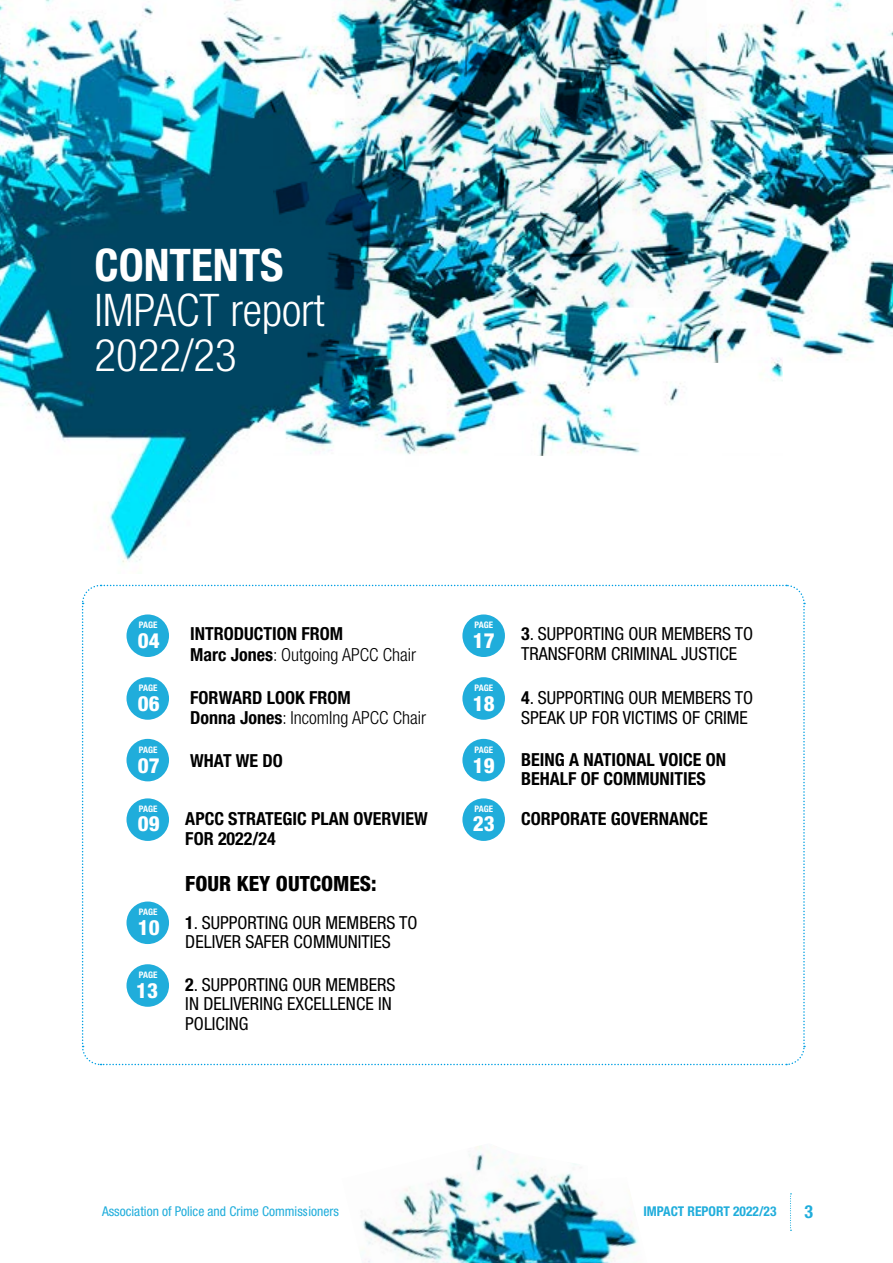
<style>
.page{position:relative;width:893px;height:1263px;background:#fff}
.page>*{position:absolute;margin:0;border:0;box-sizing:border-box;transform-origin:0 0}
.Main_Heading{font:300 condensed 45px/45px "Helvetica Neue LT Std";color:#fff}
.Contents_Page_Numbers{font:800 condensed 21px "Helvetica Neue LT Std";color:#fff}
.Contents_Page{font:800 condensed 21px "Helvetica Neue LT Std";color:#000}
.Contents_Page_Numbers-2{font:condensed 18px/19.2px "Helvetica Neue LT Std";color:#000}
.Contents_Page-2{font:700 condensed 18px/19.5px "Helvetica Neue LT Std";color:#000}
.Contents_Page-3{font:300 condensed 18px "Helvetica Neue LT Std";color:#000}
.Contents_Page-4{font:condensed 18px/19.5px "Helvetica Neue LT Std";color:#000}
.t1{font:700 condensed 18px "Helvetica Neue LT Std";color:#20addb}
.t2{font:condensed 13.5px "Helvetica Neue LT Std";color:#20addb}
.t3{font:700 condensed 13.5px "Helvetica Neue LT Std";color:#20addb}
.body{font:700 condensed 9px "Helvetica Neue LT Std";letter-spacing:.005em;color:#fff}
.s1{font-weight:700}
</style>
<div class="page">
<svg style="left:790px;top:1193px;width:1px;height:38px"></svg>
<img style="left:362px;top:1146px;width:276px;height:117px">
<svg style="left:81px;top:584px;width:724px;height:482px"></svg>
<img style="left:463px;top:310px;width:319px;height:146px">
<img style="left:0;top:0;width:463px;height:563px">
<img style="left:344px;top:168px;width:196px;height:142px">
<img style="left:540px;top:0;width:353px;height:362px">
<img style="left:165px;top:0;width:509px;height:168px">
<div style="left:126px;top:614px;width:43px;height:43px;background:#20addb;border-radius:50%"></div>
<div style="left:126px;top:677px;width:43px;height:43px;background:#20addb;border-radius:50%"></div>
<div style="left:126px;top:739px;width:43px;height:42px;background:#20addb;border-radius:50%"></div>
<div style="left:126px;top:798px;width:43px;height:43px;background:#20addb;border-radius:50%"></div>
<div style="left:126px;top:901px;width:43px;height:43px;background:#20addb;border-radius:50%"></div>
<div style="left:126px;top:964px;width:43px;height:43px;background:#20addb;border-radius:50%"></div>
<div style="left:462px;top:614px;width:43px;height:43px;background:#20addb;border-radius:50%"></div>
<div style="left:462px;top:677px;width:43px;height:43px;background:#20addb;border-radius:50%"></div>
<div style="left:462px;top:739px;width:43px;height:42px;background:#20addb;border-radius:50%"></div>
<div style="left:462px;top:798px;width:43px;height:43px;background:#20addb;border-radius:50%"></div>
<h2 class="Main_Heading" style="left:95px;top:242px;width:231px"><span class="s1">CONTENTS<br></span>IMPACT report<br>2022/23</h2>
<p class="body" style="left:139px;top:619px;width:20px">PAGE</p>
<p class="Contents_Page_Numbers" style="left:138px;top:627px;width:23px">04</p>
<p class="Contents_Page-2" style="left:190px;top:624px;width:154px">INTRODUCTION FROM</p>
<p class="Contents_Page-3" style="left:190px;top:644px;width:227px"><span class="s1">Marc Jones</span>: Outgoing APCC Chair</p>
<p class="body" style="left:139px;top:682px;width:20px">PAGE</p>
<p class="Contents_Page_Numbers" style="left:138px;top:691px;width:23px">06</p>
<p class="Contents_Page-2" style="left:190px;top:687px;width:162px">FORWARD LOOK FROM</p>
<p class="Contents_Page-3" style="left:190px;top:708px;width:237px"><span class="s1">Donna Jones</span>: IncomIng APCC Chair</p>
<p class="body" style="left:139px;top:745px;width:20px">PAGE</p>
<p class="Contents_Page_Numbers" style="left:138px;top:752px;width:23px">07</p>
<p class="Contents_Page-2" style="left:190px;top:750px;width:94px">WHAT WE DO</p>
<p class="body" style="left:139px;top:804px;width:20px">PAGE</p>
<p class="Contents_Page_Numbers" style="left:138px;top:811px;width:23px">09</p>
<p class="Contents_Page-2" style="left:185px;top:809px;width:244px">APCC STRATEGIC PLAN OVERVIEW<br>FOR 2022/24</p>
<p class="Contents_Page" style="left:185px;top:871px;width:193px">FOUR KEY OUTCOMES:</p>
<p class="body" style="left:139px;top:906px;width:20px">PAGE</p>
<p class="Contents_Page_Numbers" style="left:138px;top:914px;width:23px">10</p>
<p class="Contents_Page_Numbers-2" style="left:185px;top:912px;width:234px"><span class="s1">1</span>. SUPPORTING OUR MEMBERS TO<br>DELIVER SAFER COMMUNITIES</p>
<p class="body" style="left:139px;top:969px;width:20px">PAGE</p>
<p class="Contents_Page_Numbers" style="left:136px;top:977px;width:23px">13</p>
<p class="Contents_Page_Numbers-2" style="left:185px;top:975px;width:212px"><span class="s1">2</span>. SUPPORTING OUR MEMBERS<br>IN DELIVERING EXCELLENCE IN<br>POLICING</p>
<p class="body" style="left:474px;top:619px;width:20px">PAGE</p>
<p class="Contents_Page_Numbers" style="left:473px;top:628px;width:23px">17</p>
<p class="Contents_Page_Numbers-2" style="left:521px;top:624px;width:234px"><span class="s1">3</span>. SUPPORTING OUR MEMBERS TO<br>TRANSFORM CRIMINAL JUSTICE</p>
<p class="body" style="left:474px;top:682px;width:20px">PAGE</p>
<p class="Contents_Page_Numbers" style="left:473px;top:691px;width:23px">18</p>
<p class="Contents_Page-4" style="left:521px;top:688px;width:234px"><span class="s1">4</span>. SUPPORTING OUR MEMBERS TO<br>SPEAK UP FOR VICTIMS OF CRIME</p>
<p class="body" style="left:474px;top:745px;width:20px">PAGE</p>
<p class="Contents_Page_Numbers" style="left:473px;top:752px;width:23px">19</p>
<p class="Contents_Page-2" style="left:521px;top:749px;width:206px">BEING A NATIONAL VOICE ON<br>BEHALF OF COMMUNITIES</p>
<p class="body" style="left:474px;top:804px;width:20px">PAGE</p>
<p class="Contents_Page_Numbers" style="left:473px;top:811px;width:23px">23</p>
<p class="Contents_Page-2" style="left:521px;top:809px;width:188px">CORPORATE GOVERNANCE</p>
<p class="t2" style="left:102px;top:1204px;width:238px">Association of Police and Crime Commissioners</p>
<p class="t3" style="left:643px;top:1203px;width:135px">IMPACT REPORT 2022/23</p>
<p class="t1" style="left:804px;top:1201px;width:10px">3</p>
</div>
